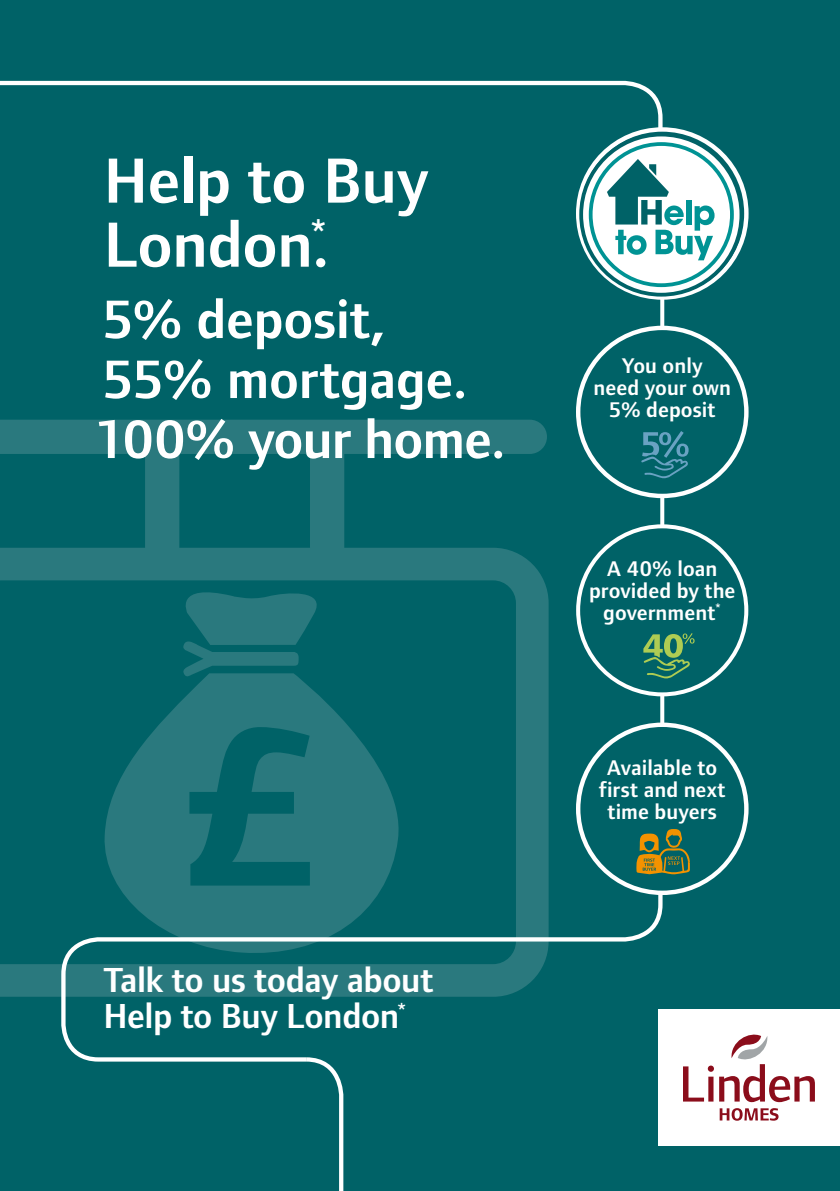
<style>
.page{position:relative;width:840px;height:1191px;background:#fff}
.page>*{position:absolute;margin:0;border:0;box-sizing:border-box;transform-origin:0 0}
.t1{font:600 66px/64px "Foundry Form Sans";letter-spacing:-.005em;color:#fff}
.t2{font:600 56px/60px "Foundry Form Sans";letter-spacing:-.01em;color:#fff}
.t3{font:600 36px/36px "Foundry Form Sans";letter-spacing:-.015em;color:#fff}
.t4{font:600 22px/22px "Foundry Form Sans";letter-spacing:.005em;color:#fff;text-align:center}
</style>
<div class="page">
<div style="left:0;top:0;width:839px;height:1191px;background:#006267"></div>
<div style="left:0;top:420px;width:546px;height:34px;background:#2a797e"></div>
<div style="left:145px;top:433px;width:34px;height:131px;background:#2a797e;border-radius:17px"></div>
<div style="left:310px;top:433px;width:34px;height:131px;background:#2a797e;border-radius:17px"></div>
<svg style="left:0;top:548px;width:548px;height:448px"></svg>
<svg style="left:173px;top:582px;width:155px;height:91px"></svg>
<svg style="left:102px;top:673px;width:305px;height:215px;fill:#2a797e"></svg>
<svg style="left:317px;top:1063px;width:27px;height:128px"></svg>
<svg style="left:660px;top:300px;width:4px;height:26px"></svg>
<svg style="left:660px;top:498px;width:4px;height:26px"></svg>
<div style="left:575px;top:326px;width:173px;height:172px;border:4px solid #fff;border-radius:50%"></div>
<div style="left:575px;top:524px;width:172px;height:172px;border:4px solid #fff;border-radius:50%"></div>
<svg style="left:636px;top:829px;width:53px;height:45px"></svg>
<svg style="left:660px;top:695px;width:4px;height:27px"></svg>
<div style="left:575px;top:722px;width:173px;height:173px;border:4px solid #fff;border-radius:50%"></div>
<div style="left:657px;top:1009px;width:182px;height:136px;background:#fff"></div>
<svg style="left:719px;top:1108px;width:59px;height:12px"></svg>
<svg style="left:683px;top:1034px;width:131px;height:68px"></svg>
<svg style="left:59px;top:888px;width:605px;height:175px"></svg>
<svg style="left:0;top:80px;width:743px;height:216px"></svg>
<svg style="left:643px;top:633px;width:51px;height:45px"></svg>
<svg style="left:641px;top:431px;width:47px;height:47px"></svg>
<h1 class="t1" style="left:104px;top:150px;width:326px">Help to Buy<br>London<sup>*</sup>.</h1>
<h2 class="t2" style="left:94px;top:290px;width:412px">5% deposit,<br>55% mortgage.<br>100% your home.</h2>
<h3 class="t3" style="left:103px;top:962px;width:331px">Talk to us today about<br>Help to Buy London<sup>*</sup></h3>
<p class="t4" style="left:593px;top:355px;width:139px">You only<br>need your own<br>5% deposit</p>
<p class="t4" style="left:588px;top:557px;width:148px">A 40% loan provided by the government<sup>*</sup></p>
<p class="t4" style="left:598px;top:757px;width:128px">Available to first and next time buyers</p>
</div>
